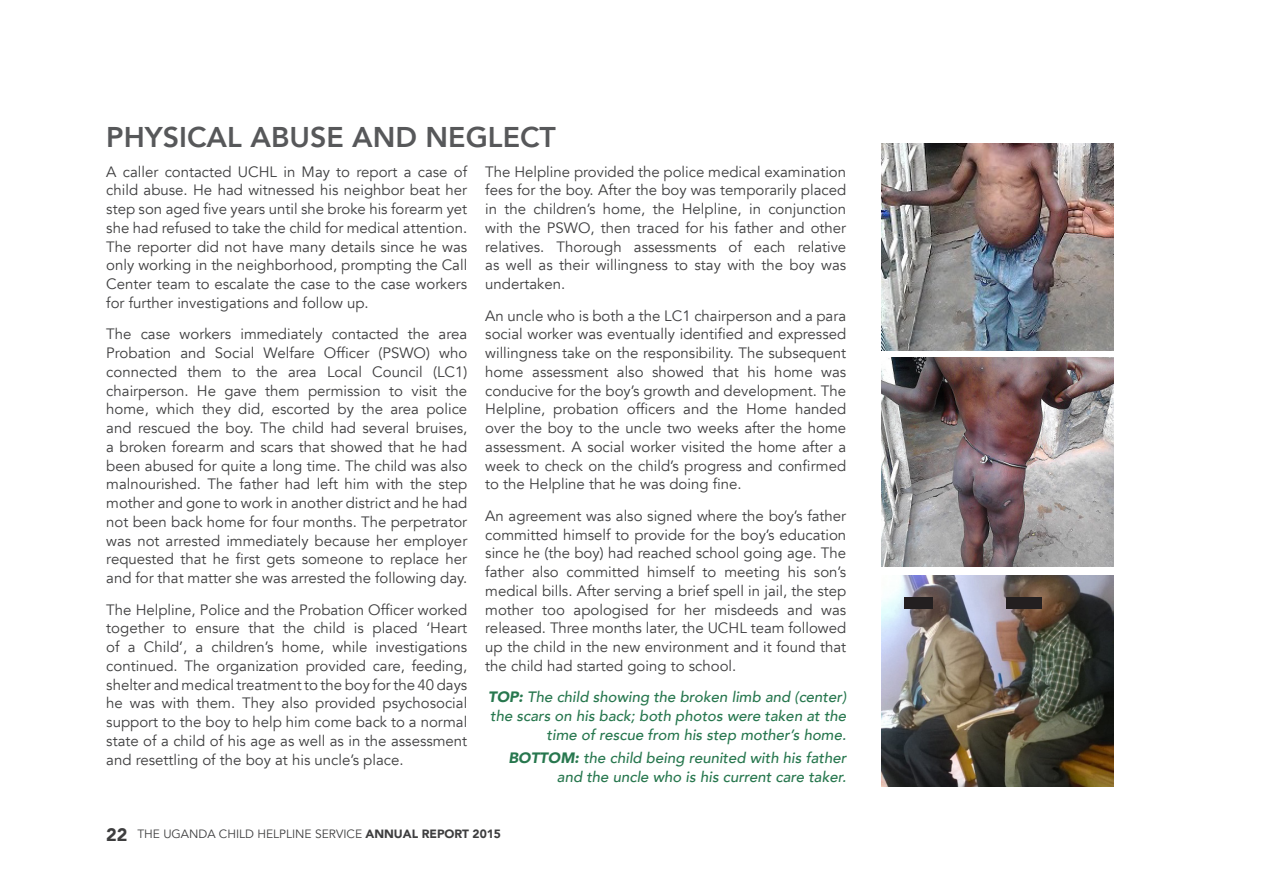
<style>
.page{position:relative;width:1263px;height:893px;background:#fff}
.page>*{position:absolute;margin:0;border:0;box-sizing:border-box;transform-origin:0 0}
.heading_foreword{font:800 28.5px "Avenir";color:#57585a}
.t1{font:15px/18.8px "Avenir";color:#3e3e3f;text-align:justify}
.t2{font:italic 500 15px/18.8px "Avenir";color:#27774e;text-align:right}
.t3{font:12px "Avenir";color:#3e3e3f}
.s1{font-weight:900}
.s2{font-weight:900;font-size:18px}
</style>
<div class="page">
<img style="left:881px;top:575px;width:233px;height:212px">
<img style="left:881px;top:357px;width:233px;height:210px">
<img style="left:881px;top:144px;width:233px;height:206px">
<div style="left:904px;top:597px;width:28px;height:12px;background:#231f20"></div>
<div style="left:1006px;top:597px;width:36px;height:12px;background:#231f20"></div>
<p class="heading_foreword" style="left:106px;top:115px;width:451px">PHYSICAL ABUSE AND NEGLECT</p>
<p class="t1" style="left:106px;top:162px;width:362px">A caller contacted UCHL in May to report a case of child abuse. He had witnessed his neighbor beat her step son aged five years until she broke his forearm yet she had refused to take the child for medical attention.<br>The reporter did not have many details since he was only working in the neighborhood, prompting the Call Center team to escalate the case to the case workers for further investigations and follow up.</p>
<p class="t1" style="left:106px;top:325px;width:362px">The case workers immediately contacted the area Probation and Social Welfare Officer (PSWO) who connected them to the area Local Council (LC1) chairperson. He gave them permission to visit the home, which they did, escorted by the area police and rescued the boy. The child had several bruises, a broken forearm and scars that showed that he had been abused for quite a long time. The child was also malnourished. The father had left him with the step mother and gone to work in another district and he had not been back home for four months. The perpetrator was not arrested immediately because her employer requested that he first gets someone to replace her and for that matter she was arrested the following day.</p>
<p class="t1" style="left:106px;top:600px;width:362px">The Helpline, Police and the Probation Officer worked together to ensure that the child is placed ‘Heart of a Child’, a children’s home, while investigations continued. The organization provided care, feeding, shelter and medical treatment to the boy for the 40 days he was with them. They also provided psychosocial support to the boy to help him come back to a normal state of a child of his age as well as in the assessment and resettling of the boy at his uncle’s place.</p>
<p class="t1" style="left:485px;top:162px;width:362px">The Helpline provided the police medical examination fees for the boy. After the boy was temporarily placed in the children’s home, the Helpline, in conjunction with the PSWO, then traced for his father and other relatives. Thorough assessments of each relative as well as their willingness to stay with the boy was undertaken.</p>
<p class="t1" style="left:485px;top:306px;width:362px">An uncle who is both a the LC1 chairperson and a para social worker was eventually identified and expressed willingness take on the responsibility. The subsequent home assessment also showed that his home was conducive for the boy’s growth and development. The Helpline, probation officers and the Home handed over the boy to the uncle two weeks after the home assessment. A social worker visited the home after a week to check on the child’s progress and confirmed to the Helpline that he was doing fine.</p>
<p class="t1" style="left:485px;top:507px;width:362px">An agreement was also signed where the boy’s father committed himself to provide for the boy’s education since he (the boy) had reached school going age. The father also committed himself to meeting his son’s medical bills. After serving a brief spell in jail, the step mother too apologised for her misdeeds and was released. Three months later, the UCHL team followed up the child in the new environment and it found that the child had started going to school.</p>
<p class="t2" style="left:488px;top:688px;width:360px"><span class="s1">TOP:</span> The child showing the broken limb and (center) the scars on his back; both photos were taken at the time of rescue from his step mother’s home.</p>
<p class="t2" style="left:508px;top:749px;width:339px"><span class="s1">BOTTOM:</span> the child being reunited with his father and the uncle who is his current care taker.</p>
<p class="t3" style="left:106px;top:827px;width:396px"><span class="s2">22</span> THE UGANDA CHILD HELPLINE SERVICE <span class="s1">ANNUAL REPORT 2015</span></p>
</div>
